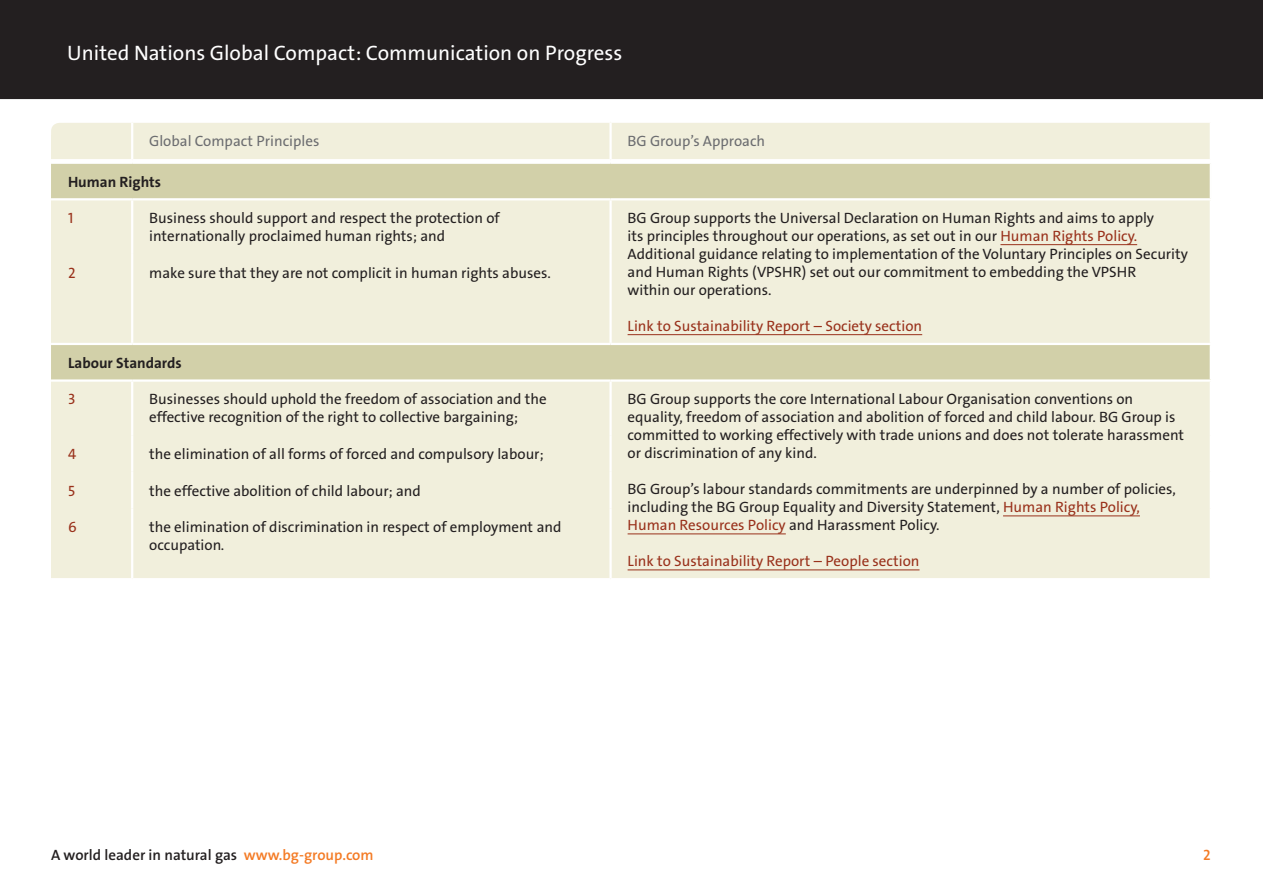
<style>
.page{position:relative;width:1263px;height:893px;background:#fff}
.page>*{position:absolute;margin:0;border:0;box-sizing:border-box;transform-origin:0 0}
.t1{font:21px "BG The Sans W5 Plain";color:#fff}
.Cell_body_copy{font:15px/18px "BG The Sans W5 Plain";color:#231f20}
.Cell_body_copy-2{font:15px "BG The Sans W5 Plain";color:#99311b}
.t2{font:15px "BG The Sans W6 Se Bld";color:#231f20}
.Column_headers{font:15px "BG The Sans W5 Plain";color:#6c6d70}
.Black_table_header{font:15px "BG The Sans W7 Bld";color:#231f20}
.Numbering{font:15px "BG The Sans W5 Plain";color:#99311b}
.t3{font:15px "BG The Sans W6 Se Bld";color:#f47b25}
.s1{color:#99311b}
.s2{color:#231f20}
.s3{color:#f47b25}
</style>
<div class="page">
<div style="left:0;top:0;width:1263px;height:99px;background:#231f20"></div>
<div style="left:51px;top:122px;width:1159px;height:37px;background:#f1efdc"></div>
<div style="left:51px;top:164px;width:1159px;height:34px;background:#d2d0a9"></div>
<svg style="left:51px;top:200px;width:1159px;height:378px;background:#eeebd7"></svg>
<hr style="left:132px;top:379px;width:479px;height:3px;background:#fff">
<hr style="left:131px;top:200px;width:2px;height:54px;background:#fff">
<hr style="left:131px;top:254px;width:2px;height:89px;background:#fff">
<hr style="left:51px;top:379px;width:81px;height:3px;background:#fff">
<hr style="left:131px;top:382px;width:2px;height:53px;background:#fff">
<hr style="left:131px;top:435px;width:2px;height:37px;background:#fff">
<hr style="left:131px;top:472px;width:2px;height:36px;background:#fff">
<hr style="left:131px;top:508px;width:2px;height:70px;background:#fff">
<hr style="left:51px;top:343px;width:81px;height:2px;background:#fff">
<hr style="left:132px;top:343px;width:479px;height:2px;background:#fff">
<hr style="left:611px;top:343px;width:601px;height:2px;background:#fff">
<hr style="left:609px;top:200px;width:3px;height:54px;background:#fff">
<hr style="left:609px;top:254px;width:3px;height:89px;background:#fff">
<hr style="left:611px;top:379px;width:601px;height:3px;background:#fff">
<hr style="left:609px;top:382px;width:3px;height:53px;background:#fff">
<hr style="left:609px;top:435px;width:3px;height:37px;background:#fff">
<hr style="left:609px;top:472px;width:3px;height:36px;background:#fff">
<hr style="left:609px;top:508px;width:3px;height:70px;background:#fff">
<hr style="left:1000px;top:244px;width:137px;height:1px;background:#99311b">
<hr style="left:628px;top:334px;width:294px;height:1px;background:#99311b">
<hr style="left:1003px;top:516px;width:137px;height:1px;background:#99311b">
<hr style="left:628px;top:534px;width:158px;height:1px;background:#99311b">
<hr style="left:628px;top:570px;width:291px;height:1px;background:#99311b">
<h1 class="t1" style="left:67px;top:39px;width:557px">United Nations Global Compact: Communication on Progress</h1>
<p class="Column_headers" style="left:149px;top:131px;width:172px">Global Compact Principles</p>
<p class="Column_headers" style="left:628px;top:131px;width:139px">BG Group’s Approach</p>
<p class="Black_table_header" style="left:68px;top:172px;width:95px">Human Rights</p>
<p class="Numbering" style="left:68px;top:208px;width:7px">1</p>
<p class="Cell_body_copy" style="left:149px;top:209px;width:352px">Business should support and respect the protection of internationally proclaimed human rights; and</p>
<p class="Cell_body_copy" style="left:628px;top:209px;width:562px">BG Group supports the Universal Declaration on Human Rights and aims to apply<br>its principles throughout our operations, as set out in our <span class="s1">Human Rights Policy.<br></span>Additional guidance relating to implementation of the Voluntary Principles on Security and Human Rights (VPSHR) set out our commitment to embedding the VPSHR<br>within our operations.</p>
<p class="Cell_body_copy-2" style="left:628px;top:316px;width:296px">Link to Sustainability Report – Society section</p>
<p class="Numbering" style="left:68px;top:263px;width:9px">2</p>
<p class="Cell_body_copy" style="left:149px;top:264px;width:403px">make sure that they are not complicit in human rights abuses.</p>
<p class="Black_table_header" style="left:68px;top:353px;width:115px">Labour Standards</p>
<p class="Numbering" style="left:68px;top:390px;width:9px">3</p>
<p class="Cell_body_copy" style="left:149px;top:390px;width:399px">Businesses should uphold the freedom of association and the effective recognition of the right to collective bargaining;</p>
<p class="Cell_body_copy" style="left:628px;top:390px;width:558px">BG Group supports the core International Labour Organisation conventions on equality, freedom of association and abolition of forced and child labour. BG Group is committed to working effectively with trade unions and does not tolerate harassment or discrimination of any kind.</p>
<p class="Cell_body_copy" style="left:628px;top:480px;width:550px">BG Group’s labour standards commitments are underpinned by a number of policies, including the BG Group Equality and Diversity Statement, <span class="s1">Human Rights Policy,</span></p>
<p class="Cell_body_copy-2" style="left:628px;top:516px;width:313px">Human Resources Policy <span class="s2">and Harassment Policy.</span></p>
<p class="Cell_body_copy-2" style="left:628px;top:552px;width:293px">Link to Sustainability Report – People section</p>
<p class="Numbering" style="left:68px;top:444px;width:10px">4</p>
<p class="Cell_body_copy" style="left:149px;top:445px;width:396px">the elimination of all forms of forced and compulsory labour;</p>
<p class="Numbering" style="left:68px;top:481px;width:8px">5</p>
<p class="Cell_body_copy" style="left:149px;top:482px;width:273px">the effective abolition of child labour; and</p>
<p class="Numbering" style="left:68px;top:518px;width:10px">6</p>
<p class="Cell_body_copy" style="left:149px;top:518px;width:414px">the elimination of discrimination in respect of employment and occupation.</p>
<p class="t2" style="left:51px;top:845px;width:324px">A world leader in natural gas <span class="s3">www.bg-group.com</span></p>
<p class="t3" style="left:1203px;top:845px;width:9px">2</p>
</div>
